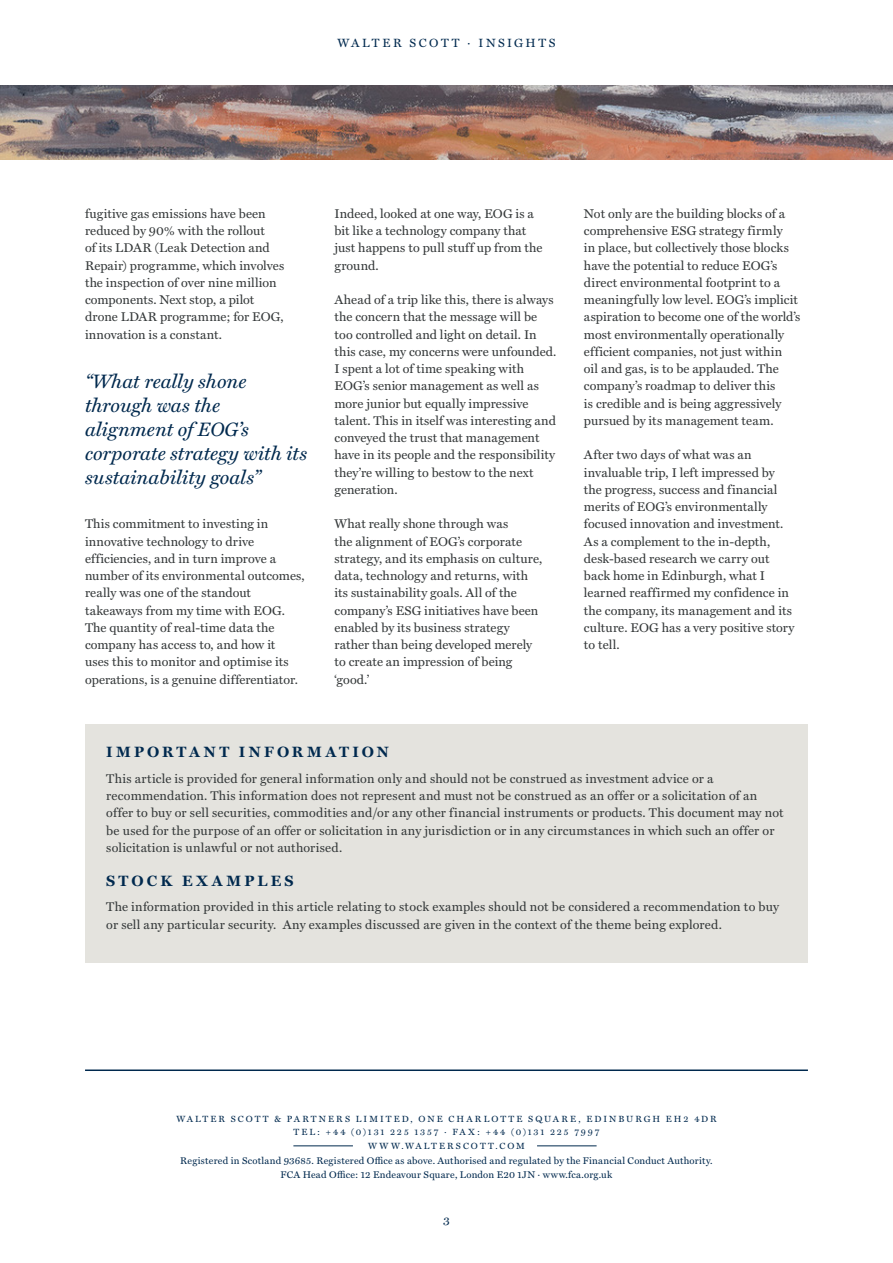
<style>
.page{position:relative;width:893px;height:1263px;background:#fff}
.page>*{position:absolute;margin:0;border:0;box-sizing:border-box;transform-origin:0 0}
.WS_Pullquote{font:italic 19.5px/24px "Miller Text";color:#00294e}
.WS_Header_Box{font:700 15px "Miller Text";letter-spacing:.22em;color:#00294e}
.WS_Body{font:12.75px/17.2px "Miller Text";letter-spacing:.005em;color:#35393a}
.WS_Body_Box{font:12.75px/17.2px "Miller Text";letter-spacing:.015em;color:#35393a}
.t1{font:12px "Miller Text";letter-spacing:.215em;color:#00294e}
.t2{font:9.75px/13.5px "Miller Text";letter-spacing:.025em;color:#00294e;text-align:center}
.t3{font:9px/13.5px "Miller Text";letter-spacing:.225em;color:#00294e;text-align:center}
</style>
<div class="page">
<hr style="left:537px;top:1145px;width:60px;height:1px;background:#00294e">
<hr style="left:293px;top:1145px;width:60px;height:1px;background:#00294e">
<hr style="left:85px;top:1069px;width:723px;height:2px;background:#00294e">
<img style="left:0;top:85px;width:893px;height:74px">
<div style="left:85px;top:724px;width:723px;height:238px;background:#e4e3de"></div>
<p class="t1" style="left:337px;top:36px;width:220px">WALTER SCOTT · INSIGHTS</p>
<p class="WS_Body" style="left:85px;top:205px;width:201px">fugitive gas emissions have been reduced by 90% with the rollout<br>of its LDAR (Leak Detection and<br>Repair) programme, which involves the inspection of over nine million components. Next stop, a pilot drone LDAR programme; for EOG, innovation is a constant.</p>
<p class="WS_Pullquote" style="left:85px;top:370px;width:224px">“What really shone through was the alignment of EOG’s corporate strategy with its sustainability goals”</p>
<p class="WS_Body" style="left:85px;top:516px;width:221px">This commitment to investing in innovative technology to drive efficiencies, and in turn improve a number of its environmental outcomes, really was one of the standout takeaways from my time with EOG.<br>The quantity of real-time data the company has access to, and how it<br>uses this to monitor and optimise its operations, is a genuine differentiator.</p>
<p class="WS_Body" style="left:334px;top:205px;width:210px">Indeed, looked at one way, EOG is a bit like a technology company that just happens to pull stuff up from the ground.</p>
<p class="WS_Body" style="left:334px;top:291px;width:223px">Ahead of a trip like this, there is always the concern that the message will be too controlled and light on detail. In this case, my concerns were unfounded.<br>I spent a lot of time speaking with EOG’s senior management as well as more junior but equally impressive talent. This in itself was interesting and conveyed the trust that management have in its people and the responsibility they’re willing to bestow to the next generation.</p>
<p class="WS_Body" style="left:334px;top:516px;width:209px">What really shone through was<br>the alignment of EOG’s corporate strategy, and its emphasis on culture, data, technology and returns, with its sustainability goals. All of the company’s ESG initiatives have been enabled by its business strategy rather than being developed merely to create an impression of being ‘good.’</p>
<p class="WS_Body" style="left:584px;top:205px;width:218px">Not only are the building blocks of a comprehensive ESG strategy firmly<br>in place, but collectively those blocks have the potential to reduce EOG’s direct environmental footprint to a meaningfully low level. EOG’s implicit aspiration to become one of the world’s most environmentally operationally efficient companies, not just within<br>oil and gas, is to be applauded. The company’s roadmap to deliver this<br>is credible and is being aggressively pursued by its management team.</p>
<p class="WS_Body" style="left:584px;top:447px;width:212px">After two days of what was an invaluable trip, I left impressed by the progress, success and financial merits of EOG’s environmentally focused innovation and investment.<br>As a complement to the in-depth, desk-based research we carry out back home in Edinburgh, what I learned reaffirmed my confidence in the company, its management and its culture. EOG has a very positive story to tell.</p>
<p class="WS_Header_Box" style="left:106px;top:743px;width:284px">IMPORTANT INFORMATION</p>
<p class="WS_Body_Box" style="left:106px;top:770px;width:679px">This article is provided for general information only and should not be construed as investment advice or a recommendation. This information does not represent and must not be construed as an offer or a solicitation of an offer to buy or sell securities, commodities and/or any other financial instruments or products. This document may not be used for the purpose of an offer or solicitation in any jurisdiction or in any circumstances in which such an offer or solicitation is unlawful or not authorised.</p>
<p class="WS_Header_Box" style="left:106px;top:872px;width:189px">STOCK EXAMPLES</p>
<p class="WS_Body_Box" style="left:106px;top:899px;width:674px">The information provided in this article relating to stock examples should not be considered a recommendation to buy or sell any particular security. Any examples discussed are given in the context of the theme being explored.</p>
<p class="t3" style="left:176px;top:1112px;width:542px">WALTER SCOTT &amp; PARTNERS LIMITED, ONE CHARLOTTE SQUARE, EDINBURGH EH2 4DR<br>TEL: +44 (0)131 225 1357 · FAX: +44 (0)131 225 7997<br>WWW.WALTERSCOTT.COM</p>
<p class="t2" style="left:180px;top:1154px;width:534px">Registered in Scotland 93685. Registered Office as above. Authorised and regulated by the Financial Conduct Authority.<br>FCA Head Office: 12 Endeavour Square, London E20 1JN · www.fca.org.uk</p>
<p class="t1" style="left:443px;top:1214px;width:8px">3</p>
</div>
